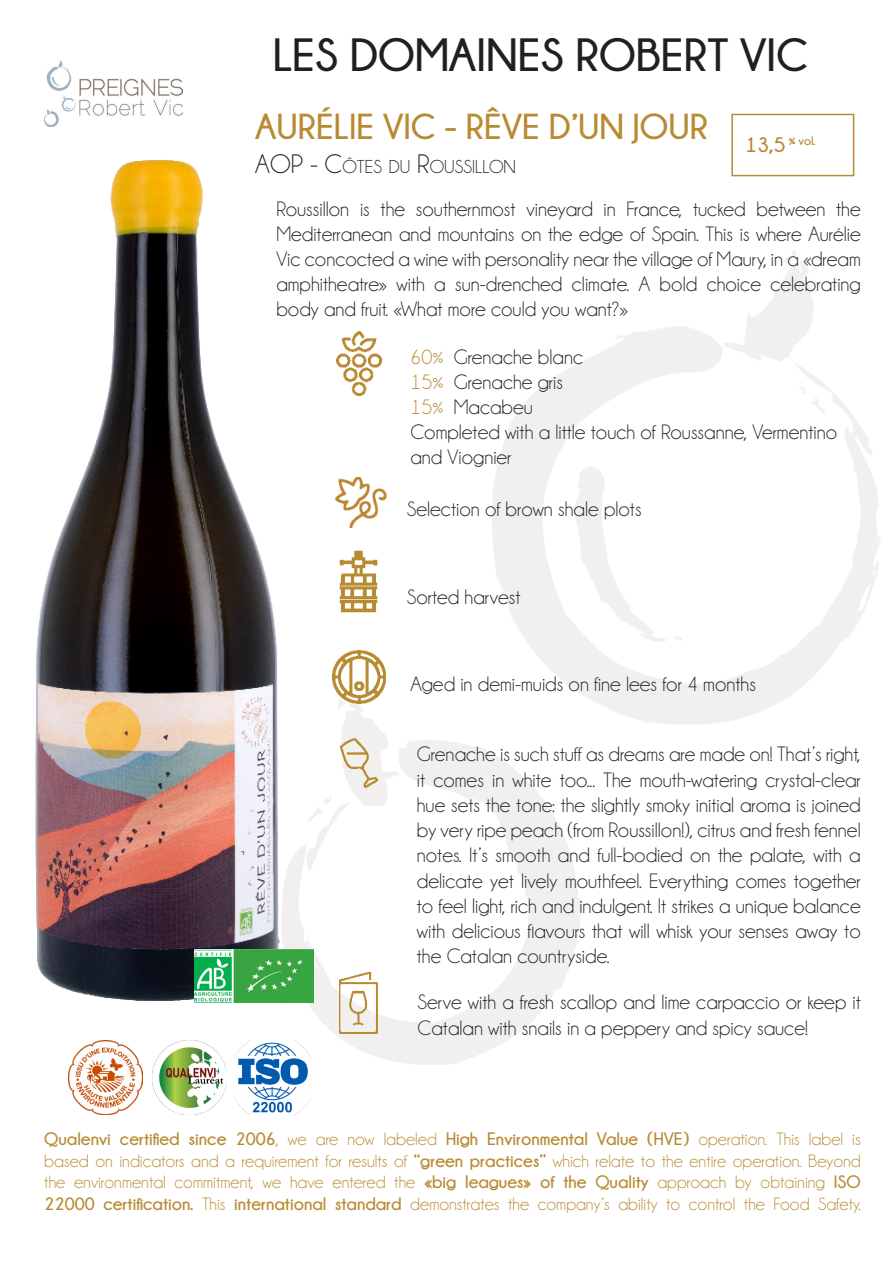
<style>
.page{position:relative;width:893px;height:1263px;background:#fff}
.page>*{position:absolute;margin:0;border:0;box-sizing:border-box;transform-origin:0 0}
.t1{font:700 46.5px "Champagne&Limousines";color:#231f20}
.t2{font:700 36px "Champagne&Limousines";color:#b88a32}
.t3{font:21px/25.2px "Champagne&Limousines";color:#231f20}
.t4{font:18.9px "Champagne&Limousines";color:#231f20}
.t5{font:18px/21.6px "Champagne&Limousines";color:#b88a32;text-align:justify}
.t6{font:700 12.3px "Champagne&Limousines";color:#b88a32}
.s1{font-size:27px}
.s2{font-size:21px}
.s3{color:#b88a32}
.s4{font-weight:700}
</style>
<div class="page">
<img style="left:69px;top:1040px;width:74px;height:74px">
<img style="left:152px;top:1040px;width:74px;height:74px">
<img style="left:235px;top:1040px;width:75px;height:74px">
<img style="left:276px;top:686px;width:309px;height:386px">
<img style="left:44px;top:60px;width:139px;height:67px">
<div style="left:731px;top:114px;width:123px;height:62px;border:2px solid #b88a32"></div>
<img style="left:336px;top:332px;width:45px;height:64px">
<img style="left:335px;top:478px;width:51px;height:50px">
<img style="left:340px;top:739px;width:37px;height:48px">
<img style="left:332px;top:651px;width:53px;height:53px">
<img style="left:340px;top:550px;width:38px;height:63px">
<img style="left:340px;top:973px;width:37px;height:60px">
<img style="left:35px;top:160px;width:245px;height:841px">
<img style="left:194px;top:949px;width:119px;height:53px">
<h1 class="t1" style="left:273px;top:29px;width:537px">LES DOMAINES ROBERT VIC</h1>
<p class="t2" style="left:255px;top:107px;width:454px">AURÉLIE VIC - RÊVE D’UN JOUR</p>
<p class="t4" style="left:255px;top:157px;width:262px"><span class="s1">AOP - C</span>ÔTES DU <span class="s1">R</span>OUSSILLON</p>
<p class="t6" style="left:746px;top:134px;width:71px"><span class="s2">13,5</span> % vol.</p>
<p class="t3" style="left:276px;top:196px;width:586px;text-align:justify">Roussillon is the southernmost vineyard in France, tucked between the Mediterranean and mountains on the edge of Spain. This is where Aurélie Vic concocted a wine with personality near the village of Maury, in a «dream amphitheatre» with a sun-drenched climate. A bold choice celebrating body and fruit. «What more could you want?»</p>
<p class="t3" style="left:410px;top:344px;width:174px"><span class="s3">60%</span> Grenache blanc</p>
<p class="t3" style="left:410px;top:369px;width:154px"><span class="s3">15%</span> Grenache gris</p>
<p class="t3" style="left:410px;top:395px;width:124px"><span class="s3">15%</span> Macabeu</p>
<p class="t3" style="left:410px;top:420px;width:428px">Completed with a little touch of Roussanne, Vermentino and Viognier</p>
<p class="t3" style="left:407px;top:497px;width:236px">Selection of brown shale plots</p>
<p class="t3" style="left:407px;top:585px;width:115px">Sorted harvest</p>
<p class="t3" style="left:410px;top:671px;width:347px">Aged in demi-muids on fine lees for 4 months</p>
<p class="t3" style="left:417px;top:742px;width:445px;text-align:justify">Grenache is such stuff as dreams are made on! That’s right, it comes in white too... The mouth-watering crystal-clear hue sets the tone: the slightly smoky initial aroma is joined by very ripe peach (from Roussillon!), citrus and fresh fennel notes. It’s smooth and full-bodied on the palate, with a delicate yet lively mouthfeel. Everything comes together to feel light, rich and indulgent. It strikes a unique balance with delicious flavours that will whisk your senses away to the Catalan countryside.</p>
<p class="t3" style="left:418px;top:990px;width:445px">Serve with a fresh scallop and lime carpaccio or keep it<br>Catalan with snails in a peppery and spicy sauce!</p>
<p class="t5" style="left:44px;top:1128px;width:818px"><span class="s4">Qualenvi certified since 2006</span>, we are now labeled <span class="s4">High Environmental Value (HVE)</span> operation. This label is based on indicators and a requirement for results of <span class="s4">“green practices”</span> which relate to the entire operation. Beyond the environmental commitment, we have entered the <span class="s4">«big leagues» of the Quality</span> approach by obtaining <span class="s4">ISO 22000 certification.</span> This <span class="s4">international standard</span> demonstrates the company’s ability to control the Food Safety.</p>
</div>
